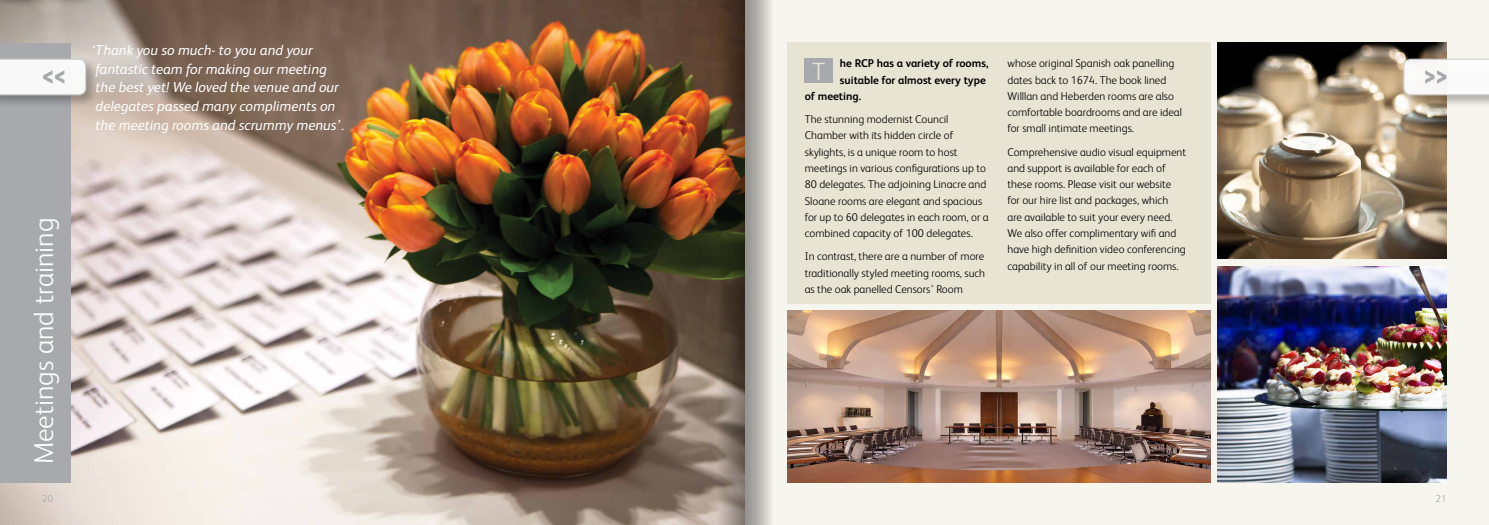
<style>
.page{position:relative;width:1489px;height:525px;background:#fff}
.page>*{position:absolute;margin:0;border:0;box-sizing:border-box;transform-origin:0 0}
.t1{font:300 27.5px "FS Albert";color:#fff}
.t2{font:300 25px "FS Albert";color:#e7e4d3}
.t3{font:italic 14.38px/18.8px "FS Albert";color:#fff}
.t4{font:300 11.25px/16.2px "FS Albert";color:#000}
.t5{font:700 11.25px "FS Albert";color:#000}
.t6{font:300 10px "FS Albert";color:#a7a9ac}
</style>
<div class="page">
<div style="left:744px;top:0;width:744px;height:524px;background:#f6f5ee"></div>
<div style="left:787px;top:43px;width:423px;height:260px;background:#e7e4d3"></div>
<div style="left:804px;top:58px;width:28px;height:25px;background:#a7a9ac"></div>
<img style="left:1217px;top:266px;width:229px;height:216px">
<img style="left:1217px;top:43px;width:229px;height:215px">
<img style="left:787px;top:310px;width:423px;height:172px">
<img style="left:0;top:0;width:704px;height:524px">
<div style="left:0;top:43px;width:71px;height:439px;background:#a7a9ac"></div>
<svg style="left:704px;top:0;width:67px;height:524px;background:#867869"></svg>
<div style="left:1400px;top:56px;width:88px;height:52px;background:#000;opacity:.3"></div>
<svg style="left:1402px;top:58px;width:86px;height:38px"></svg>
<div style="left:0;top:56px;width:99px;height:52px;background:#000;opacity:.3"></div>
<svg style="left:0;top:58px;width:87px;height:38px"></svg>
<p class="t3" style="left:96px;top:41px;width:250px;text-indent:-5px">‘Thank you so much- to you and your fantastic team for making our meeting the best yet! We loved the venue and our delegates passed many compliments on the meeting rooms and scrummy menus’.</p>
<p class="t5" style="left:839px;top:57px;width:150px">he RCP has a variety of rooms,</p>
<p class="t5" style="left:839px;top:73px;width:147px">suitable for almost every type</p>
<p class="t5" style="left:804px;top:89px;width:58px">of meeting.</p>
<p class="t4" style="left:804px;top:111px;width:185px">The stunning modernist Council Chamber with its hidden circle of skylights, is a unique room to host meetings in various configurations up to 80 delegates. The adjoining Linacre and Sloane rooms are elegant and spacious for up to 60 delegates in each room, or a combined capacity of 100 delegates.</p>
<p class="t4" style="left:804px;top:248px;width:182px;text-align:justify">In contrast, there are a number of more traditionally styled meeting rooms, such as the oak panelled Censors’ Room</p>
<p class="t4" style="left:1007px;top:55px;width:176px">whose original Spanish oak panelling dates back to 1674. The book lined Willlan and Heberden rooms are also comfortable boardrooms and are ideal for small intimate meetings.</p>
<p class="t4" style="left:1007px;top:143px;width:180px">Comprehensive audio visual equipment and support is available for each of these rooms. Please visit our website for our hire list and packages, which<br>are available to suit your every need.<br>We also offer complimentary wifi and have high definition video conferencing capability in all of our meeting rooms.</p>
<h2 class="t2" style="left:812px;top:57px;width:15px">T</h2>
<h1 class="t1" style="left:28px;top:464px;width:248px;rotate:-90deg">Meetings and training</h1>
<p class="t6" style="left:42px;top:492px;width:12px">20</p>
<p class="t6" style="left:1435px;top:492px;width:12px">21</p>
</div>
